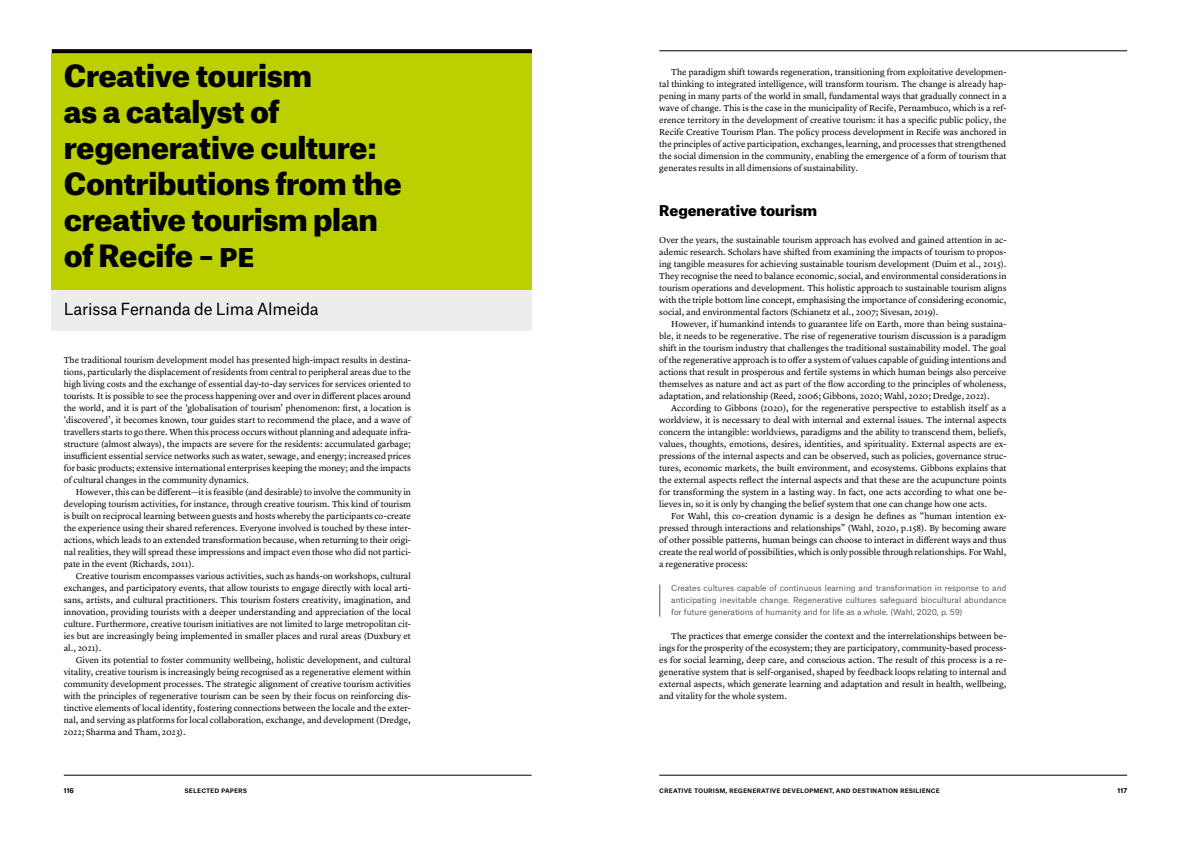
<style>
.page{position:relative;width:1191px;height:842px;background:#fff}
.page>*{position:absolute;margin:0;border:0;box-sizing:border-box;transform-origin:0 0}
.t1{font:900 29.4px/36px "Atlas Grotesk";letter-spacing:-.01em;color:#000}
.t2{font:16px "Atlas Grotesk";letter-spacing:-.01em;color:#000}
.t3{font:900 14.2px "Atlas Grotesk";letter-spacing:-.005em;color:#000}
.t4{font:9px/12px "Lyon Text";color:#000;text-align:justify}
.t5{font:8px/12px "Atlas Grotesk";color:#575756;text-align:justify}
.t6{font:500 7px "Atlas Grotesk";color:#000}
.t7{font:700 6.7px "Atlas Grotesk";color:#000}
</style>
<div class="page">
<hr style="left:659px;top:775px;width:468px;height:1px;background:#000">
<hr style="left:659px;top:51px;width:468px;height:1px;background:#000">
<hr style="left:64px;top:775px;width:467px;height:1px;background:#000">
<hr style="left:659px;top:585px;width:1px;height:32px;background:#575756">
<div style="left:52px;top:53px;width:480px;height:237px;background:#bccf00"></div>
<svg style="left:52px;top:49px;width:480px;height:4px;fill:#000"></svg>
<div style="left:52px;top:290px;width:480px;height:40px;background:#ededed"></div>
<h1 class="t1" style="left:64px;top:55px;width:339px">Creative tourism<br>as a catalyst of regenerative culture:<br>Contributions from the creative tourism plan of Recife – PE</h1>
<h2 class="t2" style="left:64px;top:296px;width:256px">Larissa Fernanda de Lima Almeida</h2>
<p class="t4" style="left:64px;top:353px;width:349px">The traditional tourism development model has presented high-impact results in destina&shy;tions, particularly the displacement of residents from central to peripheral areas due to the high living costs and the exchange of essential day-to-day services for services oriented to tourists. It is possible to see the process happening over and over in different places around the world, and it is part of the ‘globalisation of tourism’ phenomenon: first, a location is ‘discovered’, it becomes known, tour guides start to recommend the place, and a wave of travellers starts to go there. When this process occurs without planning and adequate infra&shy;structure (almost always), the impacts are severe for the residents: accumulated garbage; insufficient essential service networks such as water, sewage, and energy; increased prices for basic products; extensive international enterprises keeping the money; and the impacts of cultural changes in the community dynamics.</p>
<p class="t4" style="left:64px;top:485px;width:349px;text-indent:12px">However, this can be different—it is feasible (and desirable) to involve the community in developing tourism activities, for instance, through creative tourism. This kind of tourism is built on reciprocal learning between guests and hosts whereby the participants co-create the experience using their shared references. Everyone involved is touched by these inter&shy;actions, which leads to an extended transformation because, when returning to their origi&shy;nal realities, they will spread these impressions and impact even those who did not partici&shy;pate in the event (Richards, 2011).</p>
<p class="t4" style="left:64px;top:569px;width:349px;text-indent:12px">Creative tourism encompasses various activities, such as hands-on workshops, cultural exchanges, and participatory events, that allow tourists to engage directly with local arti&shy;sans, artists, and cultural practitioners. This tourism fosters creativity, imagination, and innovation, providing tourists with a deeper understanding and appreciation of the local culture. Furthermore, creative tourism initiatives are not limited to large metropolitan cit&shy;ies but are increasingly being implemented in smaller places and rural areas (Duxbury et al., 2021).</p>
<p class="t4" style="left:64px;top:653px;width:349px;text-indent:12px">Given its potential to foster community wellbeing, holistic development, and cultural vitality, creative tourism is increasingly being recognised as a regenerative element within community development processes. The strategic alignment of creative tourism activities with the principles of regenerative tourism can be seen by their focus on reinforcing dis&shy;tinctive elements of local identity, fostering connections between the locale and the exter&shy;nal, and serving as platforms for local collaboration, exchange, and development (Dredge, 2022; Sharma and Tham, 2023).</p>
<p class="t4" style="left:659px;top:65px;width:349px;text-indent:12px">The paradigm shift towards regeneration, transitioning from exploitative developmen&shy;tal thinking to integrated intelligence, will transform tourism. The change is already hap&shy;pening in many parts of the world in small, fundamental ways that gradually connect in a wave of change. This is the case in the municipality of Recife, Pernambuco, which is a ref&shy;erence territory in the development of creative tourism: it has a specific public policy, the Recife Creative Tourism Plan. The policy process development in Recife was anchored in the principles of active participation, exchanges, learning, and processes that strengthened the social dimension in the community, enabling the emergence of a form of tourism that generates results in all dimensions of sustainability.</p>
<h3 class="t3" style="left:659px;top:199px;width:159px">Regenerative tourism</h3>
<p class="t4" style="left:659px;top:233px;width:349px">Over the years, the sustainable tourism approach has evolved and gained attention in ac&shy;ademic research. Scholars have shifted from examining the impacts of tourism to propos&shy;ing tangible measures for achieving sustainable tourism development (Duim et al., 2015).<br>They recognise the need to balance economic, social, and environmental considerations in tourism operations and development. This holistic approach to sustainable tourism aligns with the triple bottom line concept, emphasising the importance of considering economic, social, and environmental factors (Schianetz et al., 2007; Sivesan, 2019).</p>
<p class="t4" style="left:659px;top:317px;width:349px;text-indent:12px">However, if humankind intends to guarantee life on Earth, more than being sustaina&shy;ble, it needs to be regenerative. The rise of regenerative tourism discussion is a paradigm shift in the tourism industry that challenges the traditional sustainability model. The goal of the regenerative approach is to offer a system of values capable of guiding intentions and actions that result in prosperous and fertile systems in which human beings also perceive themselves as nature and act as part of the flow according to the principles of wholeness, adaptation, and relationship (Reed, 2006; Gibbons, 2020; Wahl, 2020; Dredge, 2022).</p>
<p class="t4" style="left:659px;top:401px;width:349px;text-indent:12px">According to Gibbons (2020), for the regenerative perspective to establish itself as a worldview, it is necessary to deal with internal and external issues. The internal aspects concern the intangible: worldviews, paradigms and the ability to transcend them, beliefs, values, thoughts, emotions, desires, identities, and spirituality. External aspects are ex&shy;pressions of the internal aspects and can be observed, such as policies, governance struc&shy;tures, economic markets, the built environment, and ecosystems. Gibbons explains that the external aspects reflect the internal aspects and that these are the acupuncture points for transforming the system in a lasting way. In fact, one acts according to what one be&shy;lieves in, so it is only by changing the belief system that one can change how one acts.</p>
<p class="t4" style="left:659px;top:509px;width:349px;text-indent:12px">For Wahl, this co-creation dynamic is a design he defines as “human intention ex&shy;pressed through interactions and relationships” (Wahl, 2020, p.158). By becoming aware of other possible patterns, human beings can choose to interact in different ways and thus create the real world of possibilities, which is only possible through relationships. For Wahl, a regenerative process:</p>
<p class="t5" style="left:671px;top:581px;width:337px">Creates cultures capable of continuous learning and transformation in response to and anticipating inevitable change. Regenerative cultures safeguard biocultural abundance for future generations of humanity and for life as a whole. (Wahl, 2020, p. 59)</p>
<p class="t4" style="left:659px;top:629px;width:349px;text-indent:12px">The practices that emerge consider the context and the interrelationships between be&shy;ings for the prosperity of the ecosystem; they are participatory, community-based process&shy;es for social learning, deep care, and conscious action. The result of this process is a re&shy;generative system that is self-organised, shaped by feedback loops relating to internal and external aspects, which generate learning and adaptation and result in health, wellbeing, and vitality for the whole system.</p>
<p class="t7" style="left:64px;top:784px;width:12px">116</p>
<p class="t6" style="left:184px;top:784px;width:64px">SELECTED PAPERS</p>
<p class="t6" style="left:659px;top:784px;width:282px">CREATIVE TOURISM, REGENERATIVE DEVELOPMENT, AND DESTINATION RESILIENCE</p>
<p class="t7" style="left:1117px;top:784px;width:11px">117</p>
</div>
